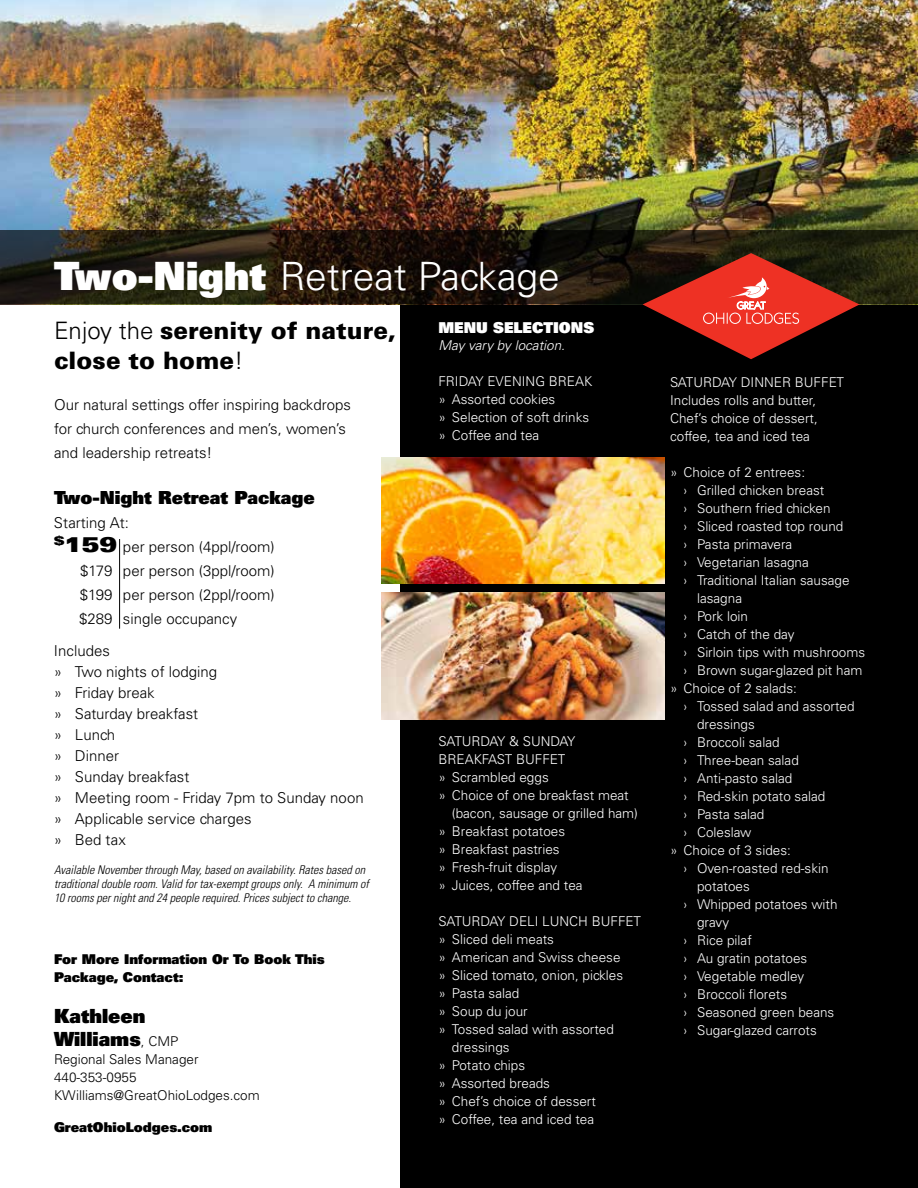
<style>
.page{position:relative;width:918px;height:1188px;background:#fff}
.page>*{position:absolute;margin:0;border:0;box-sizing:border-box;transform-origin:0 0}
.t1{font:300 39px "Univers LT Std";color:#fff}
.t2{font:900 24px/30px "Univers LT Std";color:#000}
.t3{font:19.5px/23.4px "Univers LT Std X Black";color:#000}
.t4{font:18px "Univers LT Std X Black";color:#000}
.t5{font:300 15px/21px "Univers LT Std";color:#000}
.t6{font:15px "Univers LT Std X Black";color:#fff}
.t7{font:300 13.5px/18px "Univers LT Std";color:#fff}
.t8{font:13.5px/18px "Univers LT Std X Black";color:#000}
.t9{font:300 13.5px/18px "Univers LT Std";color:#000}
.t10{font:italic 300 13.5px "Univers LT Std";color:#fff}
.t11{font:italic 300 condensed 12px/14.4px "Univers LT Std";color:#000}
.s1{font-family:"Univers LT Std X Black";font-weight:400}
.s2{font-weight:300}
.s3{font-family:"Univers LT Std X Black Ex";font-weight:400;font-size:21px}
.s4{font-family:"Univers LT Std";font-weight:300;font-size:13.5px}
</style>
<div class="page">
<div style="left:401px;top:304px;width:517px;height:884px;background:#000"></div>
<img style="left:0;top:0;width:918px;height:230px">
<svg style="left:0;top:230px;width:918px;height:74px;background:#201b0f"></svg>
<svg style="left:643px;top:253px;width:217px;height:106px"></svg>
<img style="left:381px;top:593px;width:283px;height:126px">
<hr style="left:119px;top:539px;width:1px;height:90px;background:#000">
<img style="left:381px;top:457px;width:283px;height:127px">
<h1 class="t1" style="left:54px;top:253px;width:507px"><span class="s1">Two-Night</span> Retreat Package</h1>
<h2 class="t2" style="left:54px;top:315px;width:344px"><span class="s2">Enjoy the</span> serenity of nature, close to home<span class="s2">!</span></h2>
<p class="t5" style="left:54px;top:392px;width:298px;line-height:24px">Our natural settings offer inspiring backdrops for church conferences and men’s, women’s and leadership retreats!</p>
<h3 class="t4" style="left:54px;top:486px;width:262px">Two-Night Retreat Package</h3>
<p class="t5" style="left:54px;top:512px;width:76px">Starting At:</p>
<p class="t5" style="left:54px;top:536px;width:222px"><sup>$</sup><span class="s3">159</span> per person (4ppl/room)</p>
<p class="t5" style="left:80px;top:560px;width:196px">$179 per person (3ppl/room)</p>
<p class="t5" style="left:80px;top:584px;width:196px">$199 per person (2ppl/room)</p>
<p class="t5" style="left:79px;top:608px;width:160px">$289 single occupancy</p>
<p class="t5" style="left:54px;top:640px;width:311px">Includes<br>» Two nights of lodging<br>» Friday break<br>» Saturday breakfast<br>» Lunch<br>» Dinner<br>» Sunday breakfast<br>» Meeting room - Friday 7pm to Sunday noon » Applicable service charges<br>» Bed tax</p>
<p class="t11" style="left:54px;top:862px;width:316px">Available November through May, based on availability. Rates based on traditional double room. Valid for tax-exempt groups only. A minimum of<br>10 rooms per night and 24 people required. Prices subject to change.</p>
<p class="t6" style="left:438px;top:318px;width:157px">MENU SELECTIONS</p>
<p class="t10" style="left:438px;top:337px;width:128px">May vary by location.</p>
<p class="t7" style="left:438px;top:372px;width:155px">FRIDAY EVENING BREAK » Assorted cookies<br>» Selection of soft drinks » Coffee and tea</p>
<p class="t7" style="left:438px;top:732px;width:138px">SATURDAY &amp; SUNDAY</p>
<p class="t7" style="left:438px;top:750px;width:128px">BREAKFAST BUFFET</p>
<p class="t7" style="left:438px;top:768px;width:112px">» Scrambled eggs</p>
<p class="t7" style="left:438px;top:786px;width:192px">» Choice of one breakfast meat</p>
<p class="t7" style="left:452px;top:804px;width:188px">(bacon, sausage or grilled ham)</p>
<p class="t7" style="left:438px;top:822px;width:128px">» Breakfast potatoes</p>
<p class="t7" style="left:438px;top:840px;width:123px">» Breakfast pastries</p>
<p class="t7" style="left:438px;top:858px;width:120px">» Fresh-fruit display</p>
<p class="t7" style="left:438px;top:876px;width:146px">» Juices, coffee and tea</p>
<p class="t7" style="left:438px;top:912px;width:204px">SATURDAY DELI LUNCH BUFFET</p>
<p class="t7" style="left:438px;top:930px;width:117px">» Sliced deli meats</p>
<p class="t7" style="left:438px;top:948px;width:184px">» American and Swiss cheese</p>
<p class="t7" style="left:438px;top:966px;width:186px">» Sliced tomato, onion, pickles</p>
<p class="t7" style="left:438px;top:984px;width:82px">» Pasta salad</p>
<p class="t7" style="left:438px;top:1002px;width:91px">» Soup du jour</p>
<p class="t7" style="left:438px;top:1020px;width:177px">» Tossed salad with assorted</p>
<p class="t7" style="left:452px;top:1038px;width:59px">dressings</p>
<p class="t7" style="left:438px;top:1056px;width:88px">» Potato chips</p>
<p class="t7" style="left:438px;top:1074px;width:113px">» Assorted breads</p>
<p class="t7" style="left:438px;top:1092px;width:159px">» Chef’s choice of dessert</p>
<p class="t7" style="left:438px;top:1110px;width:157px">» Coffee, tea and iced tea</p>
<p class="t8" style="left:54px;top:949px;width:272px">For More Information Or To Book This<br>Package, Contact:</p>
<h3 class="t3" style="left:54px;top:1004px;width:126px">Kathleen<br>Williams<span class="s4">, CMP</span></h3>
<p class="t9" style="left:54px;top:1051px;width:207px">Regional Sales Manager<br>440-353-0955<br>KWilliams@GreatOhioLodges.com</p>
<p class="t8" style="left:54px;top:1118px;width:160px">GreatOhioLodges.com</p>
<p class="t7" style="left:670px;top:373px;width:176px">SATURDAY DINNER BUFFET<br>Includes rolls and butter,<br>Chef’s choice of dessert, coffee, tea and iced tea</p>
<p class="t7" style="left:670px;top:463px;width:137px">» Choice of 2 entrees:</p>
<p class="t7" style="left:684px;top:481px;width:142px">› Grilled chicken breast</p>
<p class="t7" style="left:684px;top:499px;width:148px">› Southern fried chicken</p>
<p class="t7" style="left:684px;top:517px;width:161px">› Sliced roasted top round</p>
<p class="t7" style="left:684px;top:535px;width:110px">› Pasta primavera</p>
<p class="t7" style="left:684px;top:553px;width:127px">› Vegetarian lasagna</p>
<p class="t7" style="left:684px;top:571px;width:167px">› Traditional Italian sausage</p>
<p class="t7" style="left:697px;top:589px;width:47px">lasagna</p>
<p class="t7" style="left:684px;top:607px;width:66px">› Pork loin</p>
<p class="t7" style="left:684px;top:625px;width:112px">› Catch of the day</p>
<p class="t7" style="left:684px;top:643px;width:183px">› Sirloin tips with mushrooms</p>
<p class="t7" style="left:684px;top:661px;width:180px">› Brown sugar-glazed pit ham</p>
<p class="t7" style="left:670px;top:679px;width:128px">» Choice of 2 salads:</p>
<p class="t7" style="left:684px;top:697px;width:173px">› Tossed salad and assorted</p>
<p class="t7" style="left:697px;top:715px;width:59px">dressings</p>
<p class="t7" style="left:684px;top:733px;width:98px">› Broccoli salad</p>
<p class="t7" style="left:684px;top:751px;width:117px">› Three-bean salad</p>
<p class="t7" style="left:684px;top:769px;width:110px">› Anti-pasto salad</p>
<p class="t7" style="left:684px;top:787px;width:143px">› Red-skin potato salad</p>
<p class="t7" style="left:684px;top:805px;width:82px">› Pasta salad</p>
<p class="t7" style="left:684px;top:823px;width:69px">› Coleslaw</p>
<p class="t7" style="left:670px;top:841px;width:122px">» Choice of 3 sides:</p>
<p class="t7" style="left:684px;top:859px;width:147px">› Oven-roasted red-skin</p>
<p class="t7" style="left:697px;top:877px;width:54px">potatoes</p>
<p class="t7" style="left:684px;top:895px;width:156px">› Whipped potatoes with</p>
<p class="t7" style="left:697px;top:913px;width:34px">gravy</p>
<p class="t7" style="left:684px;top:931px;width:70px">› Rice pilaf</p>
<p class="t7" style="left:684px;top:949px;width:125px">› Au gratin potatoes</p>
<p class="t7" style="left:684px;top:967px;width:122px">› Vegetable medley</p>
<p class="t7" style="left:684px;top:985px;width:105px">› Broccoli florets</p>
<p class="t7" style="left:684px;top:1003px;width:152px">› Seasoned green beans</p>
<p class="t7" style="left:684px;top:1021px;width:135px">› Sugar-glazed carrots</p>
</div>
